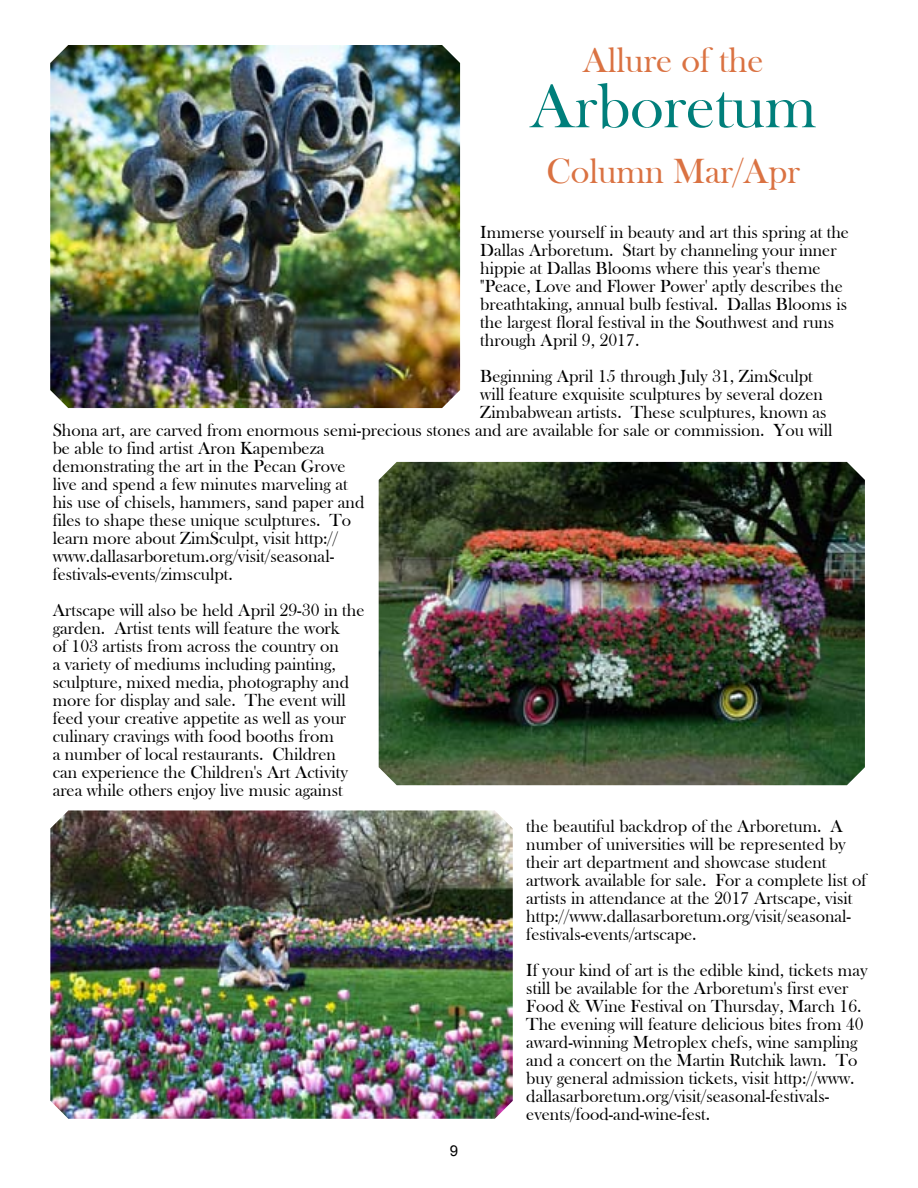
<style>
.page{position:relative;width:918px;height:1188px;background:#fff}
.page>*{position:absolute;margin:0;border:0;box-sizing:border-box;transform-origin:0 0}
.t1{font:64.5px "Bask Old Face";color:#007f7b}
.t2{font:36px "Bask Old Face";color:#da7242}
.t3{font:18px/18px "Bask Old Face";color:#000}
.t4{font:15px "Arial";color:#000}
</style>
<div class="page">
<img style="left:50px;top:810px;width:463px;height:309px">
<img style="left:50px;top:45px;width:410px;height:363px">
<img style="left:379px;top:462px;width:486px;height:323px">
<h2 class="t2" style="left:583px;top:40px;width:182px">Allure of the</h2>
<h1 class="t1" style="left:530px;top:70px;width:288px">Arboretum</h1>
<h2 class="t2" style="left:547px;top:151px;width:255px">Column Mar/Apr</h2>
<p class="t3" style="left:480px;top:224px;width:370px">Immerse yourself in beauty and art this spring at the Dallas Arboretum. Start by channeling your inner hippie at Dallas Blooms where this year's theme "Peace, Love and Flower Power' aptly describes the breathtaking, annual bulb festival. Dallas Blooms is the largest floral festival in the Southwest and runs through April 9, 2017.</p>
<p class="t3" style="left:480px;top:368px;width:334px">Beginning April 15 through July 31, ZimSculpt</p>
<p class="t3" style="left:480px;top:386px;width:344px">will feature exquisite sculptures by several dozen</p>
<p class="t3" style="left:480px;top:404px;width:348px">Zimbabwean artists. These sculptures, known as</p>
<p class="t3" style="left:53px;top:422px;width:781px">Shona art, are carved from enormous semi-precious stones and are available for sale or commission. You will</p>
<p class="t3" style="left:53px;top:440px;width:273px">be able to find artist Aron Kapembeza</p>
<p class="t3" style="left:53px;top:458px;width:294px">demonstrating the art in the Pecan Grove</p>
<p class="t3" style="left:53px;top:476px;width:297px">live and spend a few minutes marveling at</p>
<p class="t3" style="left:53px;top:494px;width:313px">his use of chisels, hammers, sand paper and</p>
<p class="t3" style="left:53px;top:512px;width:300px">files to shape these unique sculptures. To</p>
<p class="t3" style="left:53px;top:530px;width:287px">learn more about ZimSculpt, visit http://</p>
<p class="t3" style="left:53px;top:548px;width:283px">www.dallasarboretum.org/visit/seasonal-</p>
<p class="t3" style="left:53px;top:566px;width:182px">festivals-events/zimsculpt.</p>
<p class="t3" style="left:53px;top:602px;width:313px">Artscape will also be held April 29-30 in the garden. Artist tents will feature the work<br>of 103 artists from across the country on<br>a variety of mediums including painting, sculpture, mixed media, photography and more for display and sale. The event will feed your creative appetite as well as your culinary cravings with food booths from<br>a number of local restaurants. Children can experience the Children's Art Activity area while others enjoy live music against</p>
<p class="t3" style="left:526px;top:818px;width:342px">the beautiful backdrop of the Arboretum. A number of universities will be represented by their art department and showcase student artwork available for sale. For a complete list of artists in attendance at the 2017 Artscape, visit http://www.dallasarboretum.org/visit/seasonal&shy;festivals-events/artscape.</p>
<p class="t3" style="left:526px;top:962px;width:343px">If your kind of art is the edible kind, tickets may still be available for the Arboretum's first ever Food &amp; Wine Festival on Thursday, March 16.<br>The evening will feature delicious bites from 40 award-winning Metroplex chefs, wine sampling and a concert on the Martin Rutchik lawn. To buy general admission tickets, visit http://www. dallasarboretum.org/visit/seasonal-festivals&shy;events/food-and-wine-fest.</p>
<p class="t4" style="left:450px;top:1141px;width:10px">9</p>
</div>
